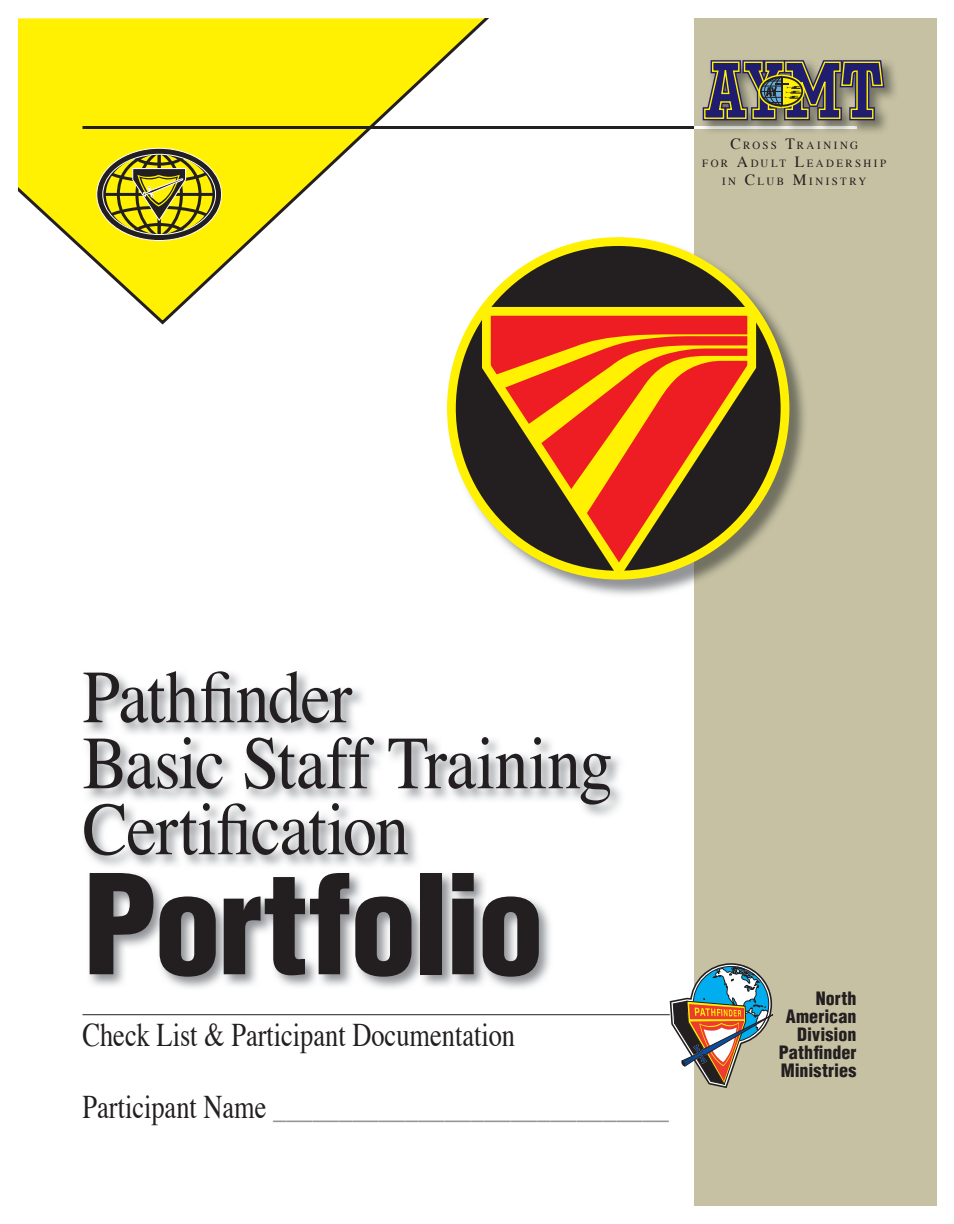
<style>
.page{position:relative;width:954px;height:1224px;background:#fff}
.page>*{position:absolute;margin:0;border:0;box-sizing:border-box;transform-origin:0 0}
.t1{font:900 condensed 135px "Helvetica";letter-spacing:-.025em;color:#231f20}
.t2{font:81.15px "Cg Stratford Bd";color:#201c70}
.t3{font:75px/66px "Times";letter-spacing:-.015em;color:#231f20;scale:.9 1}
.t4{font:33px/72px "Times";color:#231f20;scale:.8 1}
.t5{font:900 condensed 18px/18px "Helvetica";letter-spacing:.005em;color:#231f20;text-align:right}
.t6{font:10.95px/18px "Times";letter-spacing:.225em;color:#231f20;text-align:center}
.s1{font-size:15.6px}
.s2{color:#939598}
</style>
<div class="page">
<svg style="left:18px;top:18px;width:471px;height:307px"></svg>
<svg style="left:96px;top:148px;width:126px;height:93px;background:#a9a020"></svg>
<div style="left:694px;top:18px;width:243px;height:1188px;background:#c7c1a3"></div>
<img style="left:84px;top:672px;width:537px;height:316px">
<hr style="left:82px;top:1014px;width:588px;height:1px;background:#231f20">
<svg style="left:670px;top:963px;width:103px;height:125px"></svg>
<hr style="left:82px;top:126px;width:612px;height:3px;background:#231f20">
<hr style="left:694px;top:126px;width:162px;height:3px;background:#fff">
<img style="left:703px;top:62px;width:193px;height:70px">
<img style="left:703px;top:126px;width:153px;height:3px">
<svg style="left:702px;top:60px;width:185px;height:62px;background:#817d5e"></svg>
<img style="left:449px;top:239px;width:356px;height:357px">
<svg style="left:451px;top:242px;width:334px;height:333px;background:#46411a"></svg>
<svg style="left:478px;top:303px;width:283px;height:284px;background:#a47942"></svg>
<svg style="left:492px;top:334px;width:260px;height:183px;background:#bd5619"></svg>
<h2 class="t2" style="left:704px;top:45px;width:180px">AYMT</h2>
<p class="t6" style="left:702px;top:136px;width:185px"><span class="s1">C</span>ROSS <span class="s1">T</span>RAINING<br>FOR <span class="s1">A</span>DULT <span class="s1">L</span>EADERSHIP<br>IN <span class="s1">C</span>LUB <span class="s1">M</span>INISTRY</p>
<h3 class="t3" style="left:82px;top:658px;width:591px">Pathfinder<br>Basic Staff Training<br>Certification</h3>
<h1 class="t1" style="left:82px;top:841px;width:463px">Portfolio</h1>
<p class="t4" style="left:82px;top:996px;width:735px">Check List &amp; Participant Documentation<br>Participant Name <span class="s2">______________________________</span></p>
<p class="t5" style="left:779px;top:990px;width:79px">North<br>American<br>Division<br>Pathfinder<br>Ministries</p>
</div>
